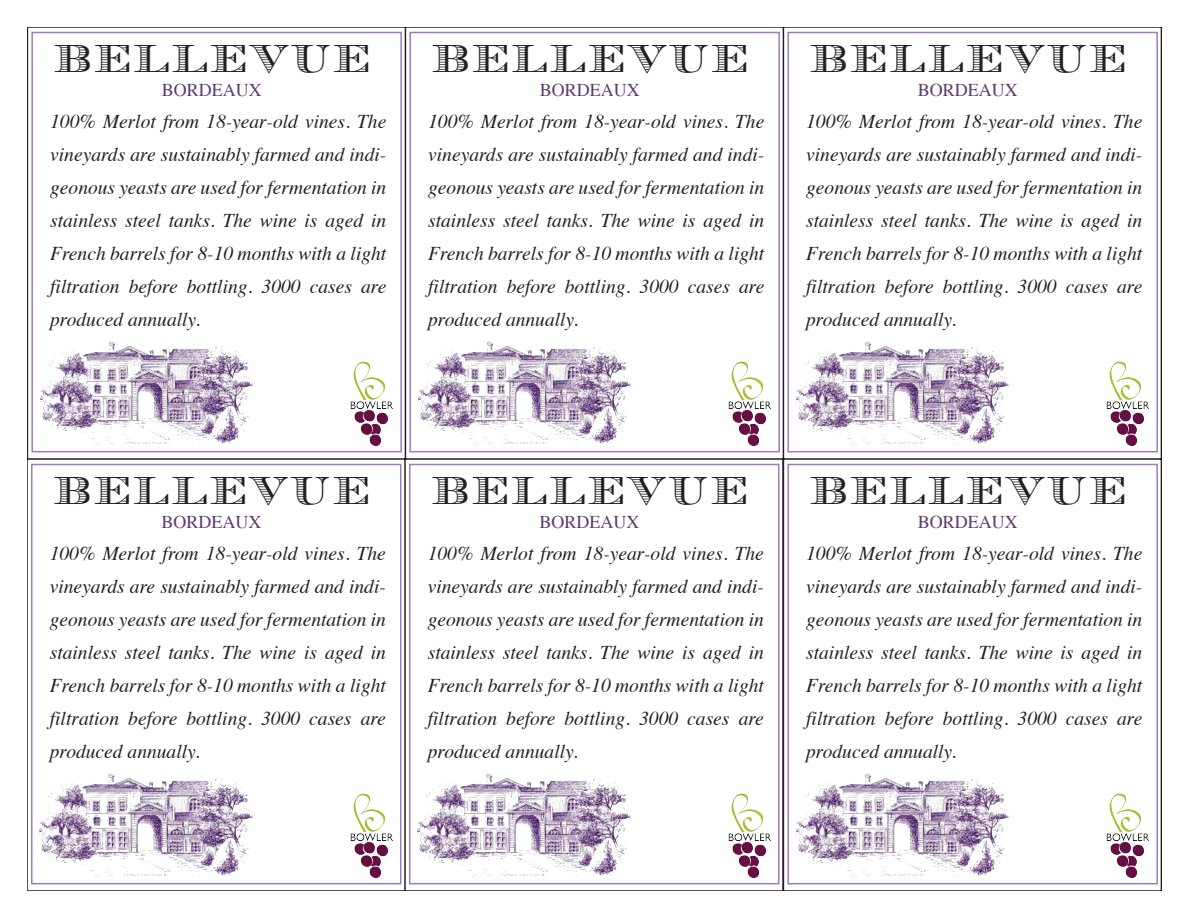
<style>
.page{position:relative;width:1188px;height:918px;background:#fff}
.page>*{position:absolute;margin:0;border:0;box-sizing:border-box;transform-origin:0 0}
.t1{font:40.5px "Banknote";color:#231f20}
.t2{font:italic 19.5px/33px "Times";color:#231f20;text-align:justify}
.t3{font:18px "Times";color:#5f3a70}
</style>
<div class="page">
<div style="left:31px;top:32px;width:371px;height:420px;border:2px solid #a07ab6"></div>
<img style="left:350px;top:361px;width:43px;height:84px">
<div style="left:27px;top:27px;width:378px;height:432px;border:2px solid #231f20"></div>
<img style="left:31px;top:339px;width:222px;height:110px">
<div style="left:31px;top:464px;width:370px;height:420px;border:2px solid #a07ab6"></div>
<img style="left:350px;top:793px;width:43px;height:84px">
<div style="left:27px;top:459px;width:378px;height:432px;border:2px solid #231f20"></div>
<img style="left:31px;top:771px;width:222px;height:110px">
<div style="left:409px;top:32px;width:371px;height:420px;border:2px solid #a07ab6"></div>
<img style="left:728px;top:361px;width:43px;height:84px">
<div style="left:405px;top:27px;width:378px;height:432px;border:2px solid #231f20"></div>
<img style="left:409px;top:339px;width:222px;height:110px">
<div style="left:409px;top:464px;width:370px;height:420px;border:2px solid #a07ab6"></div>
<img style="left:728px;top:793px;width:43px;height:84px">
<div style="left:405px;top:459px;width:378px;height:432px;border:2px solid #231f20"></div>
<img style="left:409px;top:771px;width:222px;height:110px">
<div style="left:787px;top:32px;width:371px;height:420px;border:2px solid #a07ab6"></div>
<img style="left:1106px;top:361px;width:43px;height:84px">
<div style="left:783px;top:27px;width:378px;height:432px;border:2px solid #231f20"></div>
<img style="left:787px;top:339px;width:222px;height:110px">
<div style="left:787px;top:464px;width:371px;height:420px;border:2px solid #a07ab6"></div>
<img style="left:1106px;top:793px;width:43px;height:84px">
<div style="left:783px;top:459px;width:378px;height:432px;border:2px solid #231f20"></div>
<img style="left:787px;top:771px;width:222px;height:110px">
<p class="t1" style="left:53px;top:35px;width:320px">BELLEVUE</p>
<p class="t3" style="left:162px;top:73px;width:101px">BORDEAUX</p>
<p class="t2" style="left:50px;top:104px;width:338px">100% Merlot from 18-year-old vines. The vineyards are sustainably farmed and indi&shy;geonous yeasts are used for fermentation in stainless steel tanks. The wine is aged in French barrels for 8-10 months with a light filtration before bottling. 3000 cases are produced annually.</p>
<p class="t1" style="left:431px;top:35px;width:320px">BELLEVUE</p>
<p class="t3" style="left:540px;top:73px;width:101px">BORDEAUX</p>
<p class="t2" style="left:428px;top:104px;width:338px">100% Merlot from 18-year-old vines. The vineyards are sustainably farmed and indi&shy;geonous yeasts are used for fermentation in stainless steel tanks. The wine is aged in French barrels for 8-10 months with a light filtration before bottling. 3000 cases are produced annually.</p>
<p class="t1" style="left:809px;top:35px;width:320px">BELLEVUE</p>
<p class="t3" style="left:918px;top:73px;width:101px">BORDEAUX</p>
<p class="t2" style="left:806px;top:104px;width:338px">100% Merlot from 18-year-old vines. The vineyards are sustainably farmed and indi&shy;geonous yeasts are used for fermentation in stainless steel tanks. The wine is aged in French barrels for 8-10 months with a light filtration before bottling. 3000 cases are produced annually.</p>
<p class="t1" style="left:52px;top:467px;width:320px">BELLEVUE</p>
<p class="t3" style="left:161px;top:505px;width:101px">BORDEAUX</p>
<p class="t2" style="left:50px;top:536px;width:338px">100% Merlot from 18-year-old vines. The vineyards are sustainably farmed and indi&shy;geonous yeasts are used for fermentation in stainless steel tanks. The wine is aged in French barrels for 8-10 months with a light filtration before bottling. 3000 cases are produced annually.</p>
<p class="t1" style="left:430px;top:467px;width:320px">BELLEVUE</p>
<p class="t3" style="left:539px;top:505px;width:101px">BORDEAUX</p>
<p class="t2" style="left:428px;top:536px;width:338px">100% Merlot from 18-year-old vines. The vineyards are sustainably farmed and indi&shy;geonous yeasts are used for fermentation in stainless steel tanks. The wine is aged in French barrels for 8-10 months with a light filtration before bottling. 3000 cases are produced annually.</p>
<p class="t1" style="left:809px;top:467px;width:320px">BELLEVUE</p>
<p class="t3" style="left:918px;top:505px;width:101px">BORDEAUX</p>
<p class="t2" style="left:806px;top:536px;width:338px">100% Merlot from 18-year-old vines. The vineyards are sustainably farmed and indi&shy;geonous yeasts are used for fermentation in stainless steel tanks. The wine is aged in French barrels for 8-10 months with a light filtration before bottling. 3000 cases are produced annually.</p>
</div>
